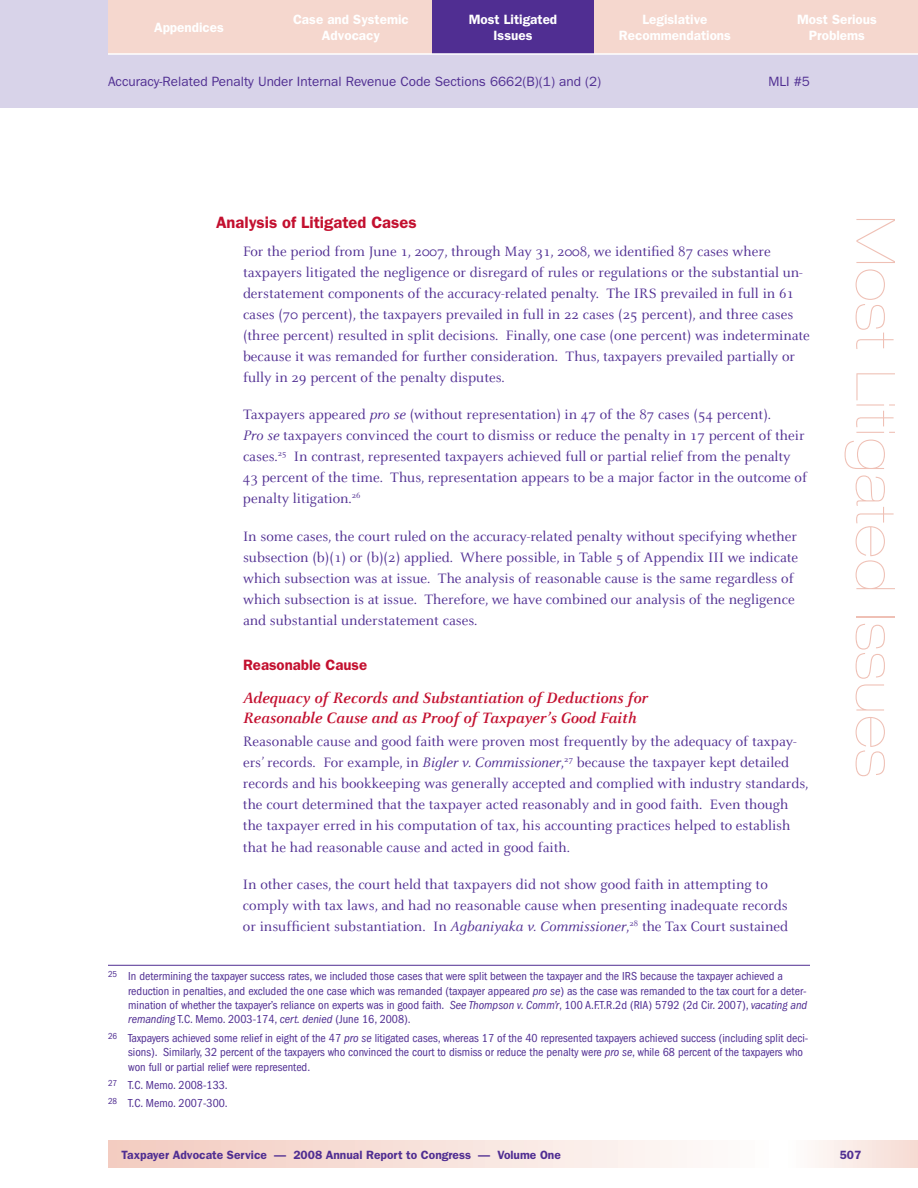
<style>
.page{position:relative;width:918px;height:1188px;background:#fff}
.page>*{position:absolute;margin:0;border:0;box-sizing:border-box;transform-origin:0 0}
.t1{font:900 expanded 54px "Helvetica Neue";letter-spacing:.04em;color:#efc0b5}
.t2{font:italic 700 16.5px/19.8px "Celeste";color:#c3102f}
.t3{font:600 16.5px "Franklin Gothic";color:#c3102f}
.t4{font:15px/21px "Celeste";color:#502e92}
.t5{font:600 15px "Franklin Gothic";color:#c3102f}
.t6{font:600 13.5px/16.5px "Franklin Gothic";color:#fff;text-align:center}
.t7{font:13.5px "Franklin Gothic";color:#502e92}
.t8{font:condensed 12px/14.4px "Franklin Gothic";color:#502e92}
.t9{font:600 12px "Franklin Gothic";color:#502e92}
.s1{font-style:italic}
</style>
<div class="page">
<svg style="left:108px;top:1141px;width:579px;height:27px;background:#f7e0d9"></svg>
<div style="left:0;top:0;width:918px;height:108px;background:#d8d3e9"></div>
<div style="left:770px;top:1141px;width:148px;height:27px;background:linear-gradient(to right,#fff,#f6dbd3)"></div>
<div style="left:756px;top:0;width:162px;height:54px;background:#f5d7ce"></div>
<div style="left:594px;top:0;width:162px;height:54px;background:#f5d7ce"></div>
<div style="left:432px;top:0;width:162px;height:54px;background:#502e92"></div>
<div style="left:108px;top:0;width:162px;height:54px;background:#f5d7ce"></div>
<div style="left:270px;top:0;width:162px;height:54px;background:#f5d7ce"></div>
<hr style="left:108px;top:53px;width:810px;height:2px;background:#fff">
<hr style="left:108px;top:965px;width:702px;height:1px;background:#502e92">
<p class="t6" style="left:154px;top:19px;width:71px">Appendices</p>
<p class="t6" style="left:293px;top:11px;width:117px">Case and Systemic<br>Advocacy</p>
<p class="t6" style="left:469px;top:11px;width:90px">Most Litigated<br>Issues</p>
<p class="t6" style="left:619px;top:11px;width:114px">Legislative<br>Recommendations</p>
<p class="t6" style="left:797px;top:11px;width:81px">Most Serious<br>Problems</p>
<p class="t7" style="left:108px;top:74px;width:495px">Accuracy-Related Penalty Under Internal Revenue Code Sections 6662(B)(1) and (2)</p>
<p class="t7" style="left:768px;top:74px;width:43px">MLI #5</p>
<p class="t3" style="left:216px;top:213px;width:202px">Analysis of Litigated Cases</p>
<h1 class="t1" style="left:907px;top:216px;width:562px;rotate:90deg">Most Litigated Issues</h1>
<p class="t4" style="left:243px;top:241px;width:568px">For the period from June 1, 2007, through May 31, 2008, we identified 87 cases where taxpayers litigated the negligence or disregard of rules or regulations or the substantial un&shy;derstatement components of the accuracy-related penalty. The IRS prevailed in full in 61 cases (70 percent), the taxpayers prevailed in full in 22 cases (25 percent), and three cases (three percent) resulted in split decisions. Finally, one case (one percent) was indeterminate because it was remanded for further consideration. Thus, taxpayers prevailed partially or fully in 29 percent of the penalty disputes.</p>
<p class="t4" style="left:243px;top:405px;width:566px">Taxpayers appeared <span class="s1">pro se</span> (without representation) in 47 of the 87 cases (54 percent).<br><span class="s1">Pro se</span> taxpayers convinced the court to dismiss or reduce the penalty in 17 percent of their cases.<sup>25</sup> In contrast, represented taxpayers achieved full or partial relief from the penalty 43 percent of the time. Thus, representation appears to be a major factor in the outcome of penalty litigation.<sup>26</sup></p>
<p class="t4" style="left:243px;top:526px;width:557px">In some cases, the court ruled on the accuracy-related penalty without specifying whether subsection (b)(1) or (b)(2) applied. Where possible, in Table 5 of Appendix III we indicate which subsection was at issue. The analysis of reasonable cause is the same regardless of which subsection is at issue. Therefore, we have combined our analysis of the negligence and substantial understatement cases.</p>
<p class="t5" style="left:243px;top:656px;width:126px">Reasonable Cause</p>
<p class="t2" style="left:243px;top:688px;width:407px">Adequacy of Records and Substantiation of Deductions for<br>Reasonable Cause and as Proof of Taxpayer’s Good Faith</p>
<p class="t4" style="left:243px;top:732px;width:567px">Reasonable cause and good faith were proven most frequently by the adequacy of taxpay&shy;ers’ records. For example, in <span class="s1">Bigler v. Commissioner</span>,<sup>27</sup> because the taxpayer kept detailed records and his bookkeeping was generally accepted and complied with industry standards, the court determined that the taxpayer acted reasonably and in good faith. Even though the taxpayer erred in his computation of tax, his accounting practices helped to establish that he had reasonable cause and acted in good faith.</p>
<p class="t4" style="left:243px;top:875px;width:547px">In other cases, the court held that taxpayers did not show good faith in attempting to comply with tax laws, and had no reasonable cause when presenting inadequate records or insufficient substantiation. In <span class="s1">Agbaniyaka v. Commissioner</span>,<sup>28</sup> the Tax Court sustained</p>
<p class="t8" style="left:128px;top:969px;width:681px;text-indent:-20px"><sup>25</sup> In determining the taxpayer success rates, we included those cases that were split between the taxpayer and the IRS because the taxpayer achieved a reduction in penalties, and excluded the one case which was remanded (taxpayer appeared <span class="s1">pro se</span>) as the case was remanded to the tax court for a deter&shy;mination of whether the taxpayer’s reliance on experts was in good faith. <span class="s1">See Thompson v. Comm’r</span>, 100 A.F.T.R.2d (RIA) 5792 (2d Cir. 2007), <span class="s1">vacating and remanding</span> T.C. Memo. 2003-174, <span class="s1">cert. denied</span> (June 16, 2008).</p>
<p class="t8" style="left:128px;top:1031px;width:682px;text-indent:-20px"><sup>26</sup> Taxpayers achieved some relief in eight of the 47 <span class="s1">pro se</span> litigated cases, whereas 17 of the 40 represented taxpayers achieved success (including split deci&shy;sions). Similarly, 32 percent of the taxpayers who convinced the court to dismiss or reduce the penalty were <span class="s1">pro se</span>, while 68 percent of the taxpayers who won full or partial relief were represented.</p>
<p class="t8" style="left:108px;top:1076px;width:121px;line-height:18.3px"><sup>27</sup> T.C. Memo. 2008-133.<br><sup>28</sup> T.C. Memo. 2007-300.</p>
<p class="t9" style="left:122px;top:1148px;width:441px">Taxpayer Advocate Service — 2008 Annual Report to Congress — Volume One</p>
<p class="t9" style="left:840px;top:1148px;width:23px">507</p>
</div>
